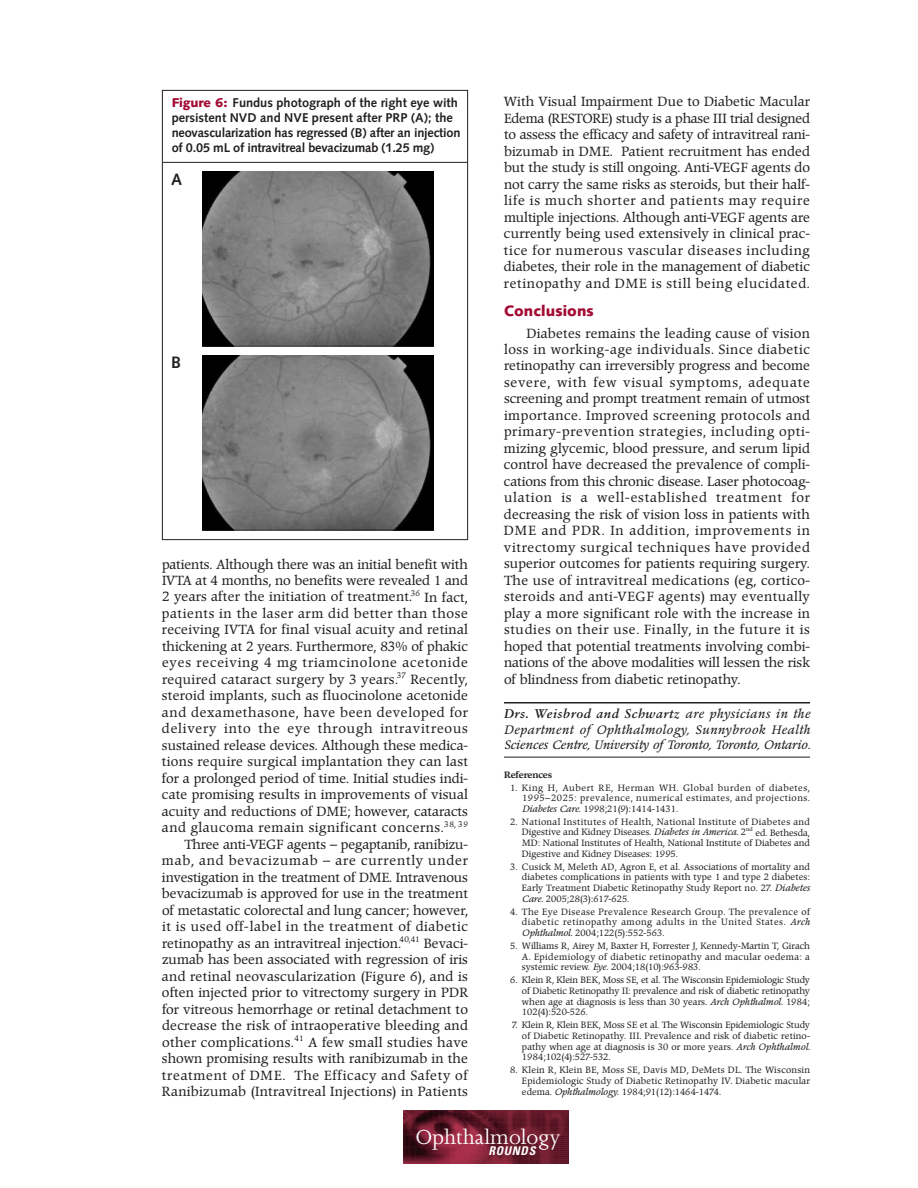
<style>
.page{position:relative;width:918px;height:1188px;background:#fff}
.page>*{position:absolute;margin:0;border:0;box-sizing:border-box;transform-origin:0 0}
.t1{font:23.4px "Joanna";color:#fff}
.t2{font:700 16.5px "Syntax";color:#231f20}
.t3{font:900 15px "Syntax";letter-spacing:.005em;color:#a30a34}
.t4{font:13.2px/16.5px "Poppl Pontifex BE";letter-spacing:.01em;color:#231f20;text-align:justify}
.t5{font:700 12.75px/15px "Syntax";letter-spacing:-.015em;color:#231f20}
.t6{font:italic 700 12.75px "Sabon";letter-spacing:.045em;color:#231f20}
.t7{font:italic 12px/15.8px "Poppl Pontifex BE";letter-spacing:.015em;color:#231f20}
.t8{font:italic 700 condensed 12px "Univers";letter-spacing:.06em;color:#fff}
.t9{font:9px/10.8px "Poppl Pontifex BE";letter-spacing:.01em;color:#231f20;text-align:justify}
.t10{font:500 9px "Poppl Pontifex BE";color:#231f20}
.s1{font-family:"Poppl Pontifex BE";font-weight:400;font-size:12px}
.s2{font-style:italic}
.s3{font-weight:900;color:#a30a34}
</style>
<div class="page">
<hr style="left:504px;top:702px;width:306px;height:2px;background:#231f20">
<hr style="left:504px;top:757px;width:306px;height:1px;background:#231f20">
<img style="left:404px;top:1111px;width:164px;height:52px">
<div style="left:162px;top:90px;width:306px;height:450px;border:1px solid #231f20"></div>
<hr style="left:163px;top:162px;width:304px;height:1px;background:#231f20">
<img style="left:202px;top:171px;width:232px;height:175px">
<img style="left:202px;top:356px;width:232px;height:175px">
<p class="t4" style="left:504px;top:95px;width:308px">With Visual Impairment Due to Diabetic Macular Edema (RESTORE) study is a phase III trial designed to assess the efficacy and safety of intravitreal rani&shy;bizumab in DME. Patient recruitment has ended but the study is still ongoing. Anti-VEGF agents do not carry the same risks as steroids, but their half&shy;life is much shorter and patients may require multiple injections. Although anti-VEGF agents are currently being used extensively in clinical prac&shy;tice for numerous vascular diseases including diabetes, their role in the management of diabetic retinopathy and DME is still being elucidated.</p>
<p class="t3" style="left:504px;top:304px;width:91px">Conclusions</p>
<p class="t4" style="left:504px;top:326px;width:308px;text-indent:23px">Diabetes remains the leading cause of vision loss in working-age individuals. Since diabetic retinopathy can irreversibly progress and become severe, with few visual symptoms, adequate screening and prompt treatment remain of utmost importance. Improved screening protocols and primary-prevention strategies, including opti&shy;mizing glycemic, blood pressure, and serum lipid control have decreased the prevalence of compli&shy;cations from this chronic disease. Laser photocoag&shy;ulation is a well-established treatment for decreasing the risk of vision loss in patients with DME and PDR. In addition, improvements in vitrectomy surgical techniques have provided superior outcomes for patients requiring surgery.<br>The use of intravitreal medications (eg, cortico&shy;steroids and anti-VEGF agents) may eventually play a more significant role with the increase in studies on their use. Finally, in the future it is hoped that potential treatments involving combi&shy;nations of the above modalities will lessen the risk of blindness from diabetic retinopathy.</p>
<p class="t6" style="left:504px;top:708px;width:308px">Drs. Weisbrod and Schwartz <span class="s1">are physicians in the</span></p>
<p class="t7" style="left:504px;top:722px;width:308px">Department of Ophthalmology, Sunnybrook Health<br>Sciences Centre, University of Toronto, Toronto, Ontario.</p>
<p class="t10" style="left:504px;top:771px;width:49px">References</p>
<p class="t9" style="left:522px;top:783px;width:290px;text-indent:-12px">1. King H, Aubert RE, Herman WH. Global burden of diabetes, 1995–2025: prevalence, numerical estimates, and projections.<br><span class="s2">Diabetes Care</span>. 1998;21(9):1414-1431.</p>
<p class="t9" style="left:522px;top:817px;width:290px;text-indent:-12px">2. National Institutes of Health, National Institute of Diabetes and Digestive and Kidney Diseases. <span class="s2">Diabetes in America</span>. 2<sup>nd</sup> ed. Bethesda, MD: National Institutes of Health, National Institute of Diabetes and Digestive and Kidney Diseases: 1995.</p>
<p class="t9" style="left:522px;top:862px;width:290px;text-indent:-12px">3. Cusick M, Meleth AD, Agron E, et al. Associations of mortality and diabetes complications in patients with type 1 and type 2 diabetes:<br>Early Treatment Diabetic Retinopathy Study Report no. 27. <span class="s2">Diabetes Care.</span> 2005;28(3):617-625.</p>
<p class="t9" style="left:522px;top:907px;width:289px;text-indent:-12px">4. The Eye Disease Prevalence Research Group. The prevalence of diabetic retinopathy among adults in the United States. <span class="s2">Arch Ophthalmol.</span> 2004;122(5):552-563.</p>
<p class="t9" style="left:522px;top:941px;width:290px;text-indent:-12px">5. Williams R, Airey M, Baxter H, Forrester J, Kennedy-Martin T, Girach A. Epidemiology of diabetic retinopathy and macular oedema: a systemic review. <span class="s2">Eye</span>. 2004;18(10):963-983.</p>
<p class="t9" style="left:522px;top:975px;width:290px;text-indent:-12px">6. Klein R, Klein BEK, Moss SE, et al. The Wisconsin Epidemiologic Study of Diabetic Retinopathy II: prevalence and risk of diabetic retinopathy when age at diagnosis is less than 30 years. <span class="s2">Arch Ophthalmol</span>. 1984; 102(4):520-526.</p>
<p class="t9" style="left:522px;top:1020px;width:290px;text-indent:-10px">7. Klein R, Klein BEK, Moss SE et al. The Wisconsin Epidemiologic Study of Diabetic Retinopathy. III. Prevalence and risk of diabetic retino&shy;pathy when age at diagnosis is 30 or more years. <span class="s2">Arch Ophthalmol.<br></span>1984;102(4):527-532.</p>
<p class="t9" style="left:522px;top:1065px;width:290px;text-indent:-12px">8. Klein R, Klein BE, Moss SE, Davis MD, DeMets DL. The Wisconsin Epidemiologic Study of Diabetic Retinopathy IV. Diabetic macular edema. <span class="s2">Ophthalmology</span>. 1984;91(12):1464-1474.</p>
<h1 class="t1" style="left:416px;top:1128px;width:146px">Ophthalmology</h1>
<p class="t8" style="left:488px;top:1146px;width:48px">ROUNDS</p>
<p class="t5" style="left:172px;top:97px;width:290px"><span class="s3">Figure 6:</span> Fundus photograph of the right eye with persistent NVD and NVE present after PRP (A); the neovascularization has regressed (B) after an injection of 0.05 mL of intravitreal bevacizumab (1.25 mg)</p>
<p class="t2" style="left:171px;top:173px;width:13px">A</p>
<p class="t2" style="left:171px;top:356px;width:12px">B</p>
<p class="t4" style="left:162px;top:557px;width:308px;text-align:right">patients. Although there was an initial benefit with IVTA at 4 months, no benefits were revealed 1 and 2 years after the initiation of treatment.<sup>36</sup> In fact, patients in the laser arm did better than those receiving IVTA for final visual acuity and retinal thickening at 2 years. Furthermore, 83% of phakic eyes receiving 4 mg triamcinolone acetonide required cataract surgery by 3 years.<sup>37</sup> Recently, steroid implants, such as fluocinolone acetonide and dexamethasone, have been developed for delivery into the eye through intravitreous sustained release devices. Although these medica&shy;tions require surgical implantation they can last for a prolonged period of time. Initial studies indi&shy;cate promising results in improvements of visual acuity and reductions of DME; however, cataracts and glaucoma remain significant concerns.<sup>38,</sup> <sup>39<br></sup>Three anti-VEGF agents – pegaptanib, ranibizu&shy;mab, and bevacizumab – are currently under investigation in the treatment of DME. Intravenous bevacizumab is approved for use in the treatment of metastatic colorectal and lung cancer; however, it is used off-label in the treatment of diabetic retinopathy as an intravitreal injection.<sup>40,41</sup> Bevaci&shy;zumab has been associated with regression of iris and retinal neovascularization (Figure 6), and is often injected prior to vitrectomy surgery in PDR for vitreous hemorrhage or retinal detachment to decrease the risk of intraoperative bleeding and other complications.<sup>41</sup> A few small studies have shown promising results with ranibizumab in the treatment of DME. The Efficacy and Safety of Ranibizumab (Intravitreal Injections) in Patients</p>
</div>
